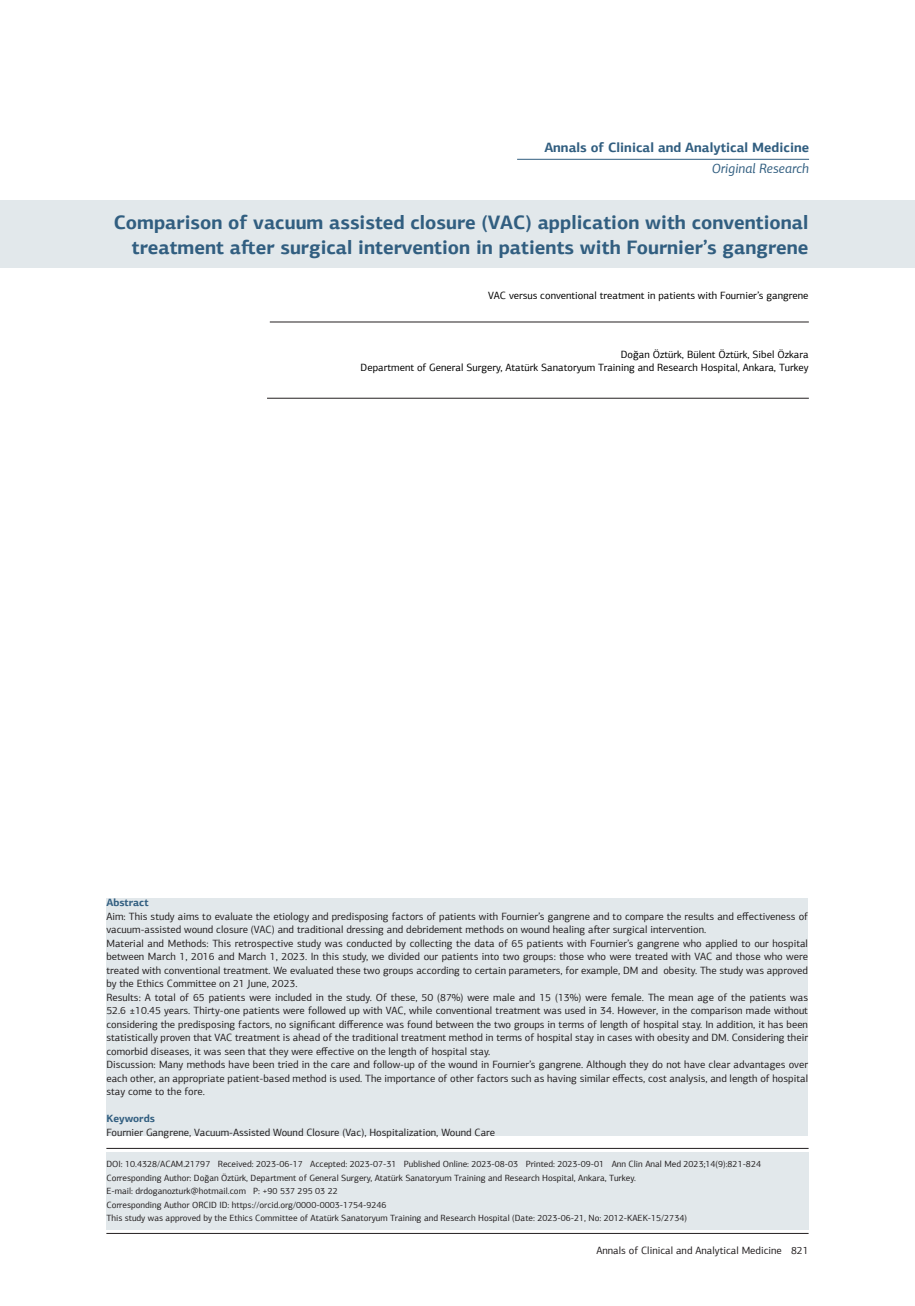
<style>
.page{position:relative;width:915px;height:1306px;background:#fff}
.page>*{position:absolute;margin:0;border:0;box-sizing:border-box;transform-origin:0 0}
.t1{font:700 19.5px/25.5px "PF Agora Sans Pro";color:#315e80;text-align:right}
.t2{font:700 13.5px "PF Agora Sans Pro";color:#315e80}
.t3{font:italic 13.5px "PF Agora Sans Pro";color:#315e80}
.t4{font:10.5px/13.5px "PF Agora Sans Pro";color:#231f20;text-align:justify}
.t5{font:10.5px "PF Agora Sans Pro";color:#000}
.t6{font:700 10.5px "PF Agora Sans Pro";color:#315e80}
.t7{font:9px "PF Agora Sans Pro";color:#231f20}
</style>
<div class="page">
<hr style="left:106px;top:1233px;width:702px;height:1px;background:#231f20">
<div style="left:0;top:200px;width:914px;height:68px;background:#e2e8eb"></div>
<hr style="left:106px;top:1148px;width:702px;height:1px;background:#231f20">
<hr style="left:270px;top:322px;width:538px;height:1px;background:#231f20">
<hr style="left:267px;top:398px;width:541px;height:1px;background:#231f20">
<hr style="left:517px;top:159px;width:291px;height:1px;background:#315e80">
<div style="left:106px;top:1151px;width:702px;height:78px;background:#e2e8eb"></div>
<div style="left:106px;top:898px;width:701px;height:237px;background:#e2e8eb"></div>
<p class="t2" style="left:544px;top:139px;width:266px">Annals of Clinical and Analytical Medicine</p>
<p class="t3" style="left:711px;top:160px;width:99px">Original Research</p>
<p class="t1" style="left:114px;top:209px;width:696px">Comparison of vacuum assisted closure (VAC) application with conventional treatment after surgical intervention in patients with Fournier’s gangrene</p>
<p class="t5" style="left:488px;top:289px;width:322px">VAC versus conventional treatment in patients with Fournier’s gangrene</p>
<p class="t5" style="left:620px;top:348px;width:189px">Doğan Öztürk, Bülent Öztürk, Sibel Özkara</p>
<p class="t5" style="left:360px;top:361px;width:449px">Department of General Surgery, Atatürk Sanatoryum Training and Research Hospital, Ankara, Turkey</p>
<p class="t6" style="left:106px;top:896px;width:44px">Abstract</p>
<p class="t4" style="left:106px;top:909px;width:703px">Aim: This study aims to evaluate the etiology and predisposing factors of patients with Fournier’s gangrene and to compare the results and effectiveness of vacuum-assisted wound closure (VAC) and traditional dressing and debridement methods on wound healing after surgical intervention.</p>
<p class="t4" style="left:106px;top:936px;width:703px">Material and Methods: This retrospective study was conducted by collecting the data of 65 patients with Fournier’s gangrene who applied to our hospital between March 1, 2016 and March 1, 2023. In this study, we divided our patients into two groups: those who were treated with VAC and those who were treated with conventional treatment. We evaluated these two groups according to certain parameters, for example, DM and obesity. The study was approved by the Ethics Committee on 21 June, 2023.</p>
<p class="t4" style="left:106px;top:990px;width:703px">Results: A total of 65 patients were included in the study. Of these, 50 (87%) were male and 15 (13%) were female. The mean age of the patients was 52.6 ±10.45 years. Thirty-one patients were followed up with VAC, while conventional treatment was used in 34. However, in the comparison made without considering the predisposing factors, no significant difference was found between the two groups in terms of length of hospital stay. In addition, it has been statistically proven that VAC treatment is ahead of the traditional treatment method in terms of hospital stay in cases with obesity and DM. Considering their comorbid diseases, it was seen that they were effective on the length of hospital stay.</p>
<p class="t4" style="left:106px;top:1057px;width:703px">Discussion: Many methods have been tried in the care and follow-up of the wound in Fournier’s gangrene. Although they do not have clear advantages over each other, an appropriate patient-based method is used. The importance of other factors such as having similar effects, cost analysis, and length of hospital stay come to the fore.</p>
<p class="t6" style="left:106px;top:1112px;width:50px">Keywords</p>
<p class="t4" style="left:106px;top:1125px;width:390px">Fournier Gangrene, Vacuum-Assisted Wound Closure (Vac), Hospitalization, Wound Care</p>
<p class="t7" style="left:106px;top:1158px;width:656px">DOI: 10.4328/ACAM.21797 Received: 2023-06-17 Accepted: 2023-07-31 Published Online: 2023-08-03 Printed: 2023-09-01 Ann Clin Anal Med 2023;14(9):821-824</p>
<p class="t7" style="left:106px;top:1172px;width:531px">Corresponding Author: Doğan Öztürk, Department of General Surgery, Atatürk Sanatoryum Training and Research Hospital, Ankara, Turkey.</p>
<p class="t7" style="left:106px;top:1185px;width:233px">E-mail: drdoganozturk@hotmail.com P: +90 537 295 03 22</p>
<p class="t7" style="left:106px;top:1199px;width:281px">Corresponding Author ORCID ID: https://orcid.org/0000-0003-1754-9246</p>
<p class="t7" style="left:106px;top:1212px;width:582px">This study was approved by the Ethics Committee of Atatürk Sanatoryum Training and Research Hospital (Date: 2023-06-21, No: 2012-KAEK-15/2734)</p>
<p class="t4" style="left:596px;top:1243px;width:213px">Annals of Clinical and Analytical Medicine 821</p>
</div>
